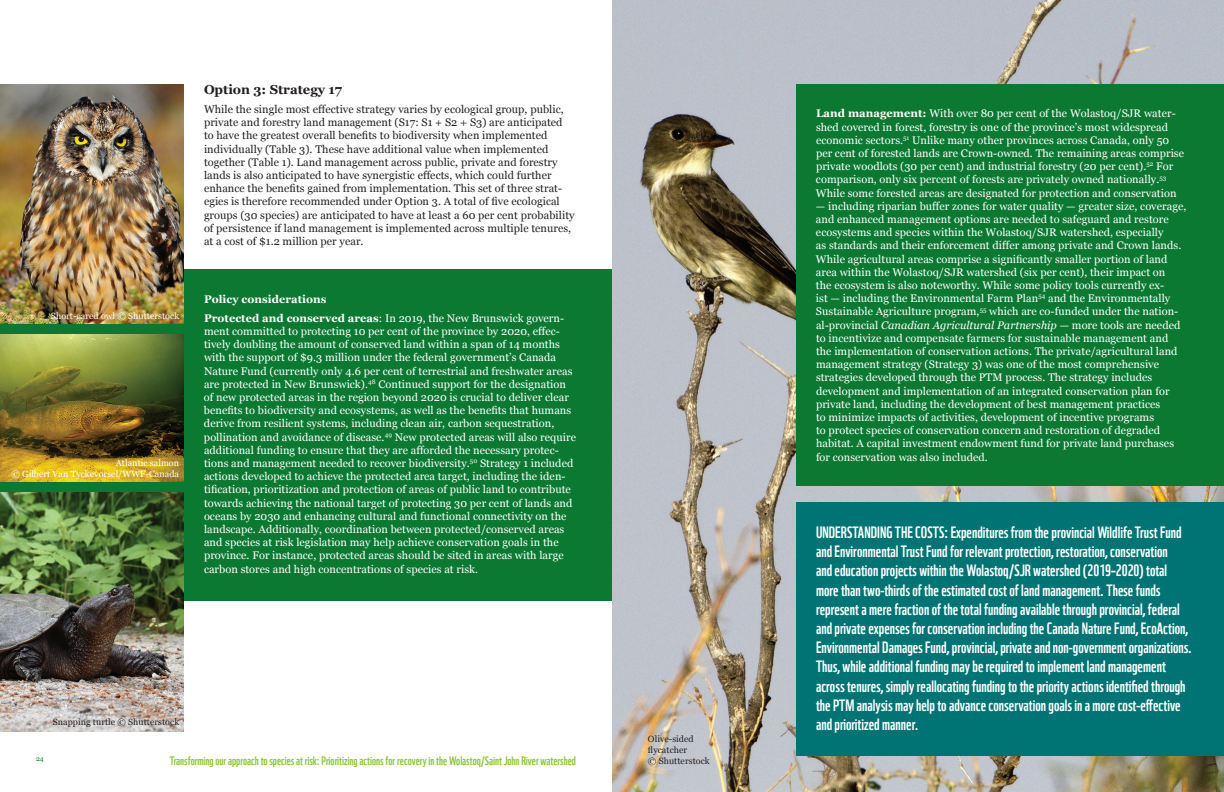
<style>
.page{position:relative;width:1224px;height:792px;background:#fff}
.page>*{position:absolute;margin:0;border:0;box-sizing:border-box;transform-origin:0 0}
.t1{font:16px/19.2px "WWF";color:#fff}
.t2{font:700 13px "Georgia";color:#231f20}
.t3{font:12px "WWF";color:#8bc63e}
.t4{font:11px/13.2px "Georgia";letter-spacing:.005em;color:#fff}
.t5{font:11px/13.2px "Georgia";letter-spacing:.005em;color:#231f20}
.t6{font:700 11px/19.2px "Georgia";letter-spacing:.005em;color:#fff}
.t7{font:9px/10.8px "Georgia";letter-spacing:.005em;color:#fff;text-align:right}
.t8{font:9px/10.8px "Georgia";letter-spacing:.005em;color:#231f20}
.t9{font:7px "Georgia";color:#0b7931}
.s1{font-weight:400}
.s2{font-weight:700}
.s3{font-style:italic}
</style>
<div class="page">
<img style="left:612px;top:0;width:612px;height:792px">
<div style="left:0;top:270px;width:612px;height:331px;background:#0b7931"></div>
<div style="left:796px;top:84px;width:428px;height:402px;background:#0b7931"></div>
<img style="left:0;top:84px;width:184px;height:240px">
<img style="left:0;top:334px;width:184px;height:147px">
<img style="left:0;top:492px;width:184px;height:240px">
<div style="left:796px;top:502px;width:428px;height:254px;background:#007475"></div>
<p class="t7" style="left:51px;top:310px;width:130px">Short-eared owl © Shutterstock</p>
<p class="t7" style="left:11px;top:457px;width:169px">Atlantic salmon<br>© Gilbert Van Tyckevorsel/WWF-Canada</p>
<p class="t2" style="left:204px;top:80px;width:140px">Option 3: Strategy 17</p>
<p class="t5" style="left:204px;top:102px;width:372px">While the single most effective strategy varies by ecological group, public, private and forestry land management (S17: S1 + S2 + S3) are anticipated to have the greatest overall benefits to biodiversity when implemented individually (Table 3). These have additional value when implemented together (Table 1). Land management across public, private and forestry lands is also anticipated to have synergistic effects, which could further enhance the benefits gained from implementation. This set of three strat&shy;egies is therefore recommended under Option 3. A total of five ecological groups (30 species) are anticipated to have at least a 60 per cent probability of persistence if land management is implemented across multiple tenures, at a cost of $1.2 million per year.</p>
<p class="t6" style="left:204px;top:289px;width:362px">Policy considerations<br>Protected and conserved areas<span class="s1">: In 2019, the New Brunswick govern-</span></p>
<p class="t4" style="left:204px;top:324px;width:373px">ment committed to protecting 10 per cent of the province by 2020, effec&shy;tively doubling the amount of conserved land within a span of 14 months with the support of $9.3 million under the federal government’s Canada Nature Fund (currently only 4.6 per cent of terrestrial and freshwater areas are protected in New Brunswick).<sup>48</sup> Continued support for the designation of new protected areas in the region beyond 2020 is crucial to deliver clear benefits to biodiversity and ecosystems, as well as the benefits that humans derive from resilient systems, including clean air, carbon sequestration, pollination and avoidance of disease.<sup>49</sup> New protected areas will also require additional funding to ensure that they are afforded the necessary protec&shy;tions and management needed to recover biodiversity.<sup>50</sup> Strategy 1 included actions developed to achieve the protected area target, including the iden&shy;tification, prioritization and protection of areas of public land to contribute towards achieving the national target of protecting 30 per cent of lands and oceans by 2030 and enhancing cultural and functional connectivity on the landscape. Additionally, coordination between protected/conserved areas and species at risk legislation may help achieve conservation goals in the province. For instance, protected areas should be sited in areas with large carbon stores and high concentrations of species at risk.</p>
<p class="t8" style="left:53px;top:716px;width:128px">Snapping turtle © Shutterstock</p>
<p class="t9" style="left:36px;top:754px;width:9px">24</p>
<p class="t3" style="left:170px;top:751px;width:408px">Transforming our approach to species at risk: Prioritizing actions for recovery in the Wolastoq/Saint John River watershed</p>
<p class="t8" style="left:648px;top:733px;width:63px">Olive-sided flycatcher<br>© Shutterstock</p>
<p class="t4" style="left:816px;top:106px;width:370px"><span class="s2">Land management:</span> With over 80 per cent of the Wolastoq/SJR water&shy;shed covered in forest, forestry is one of the province’s most widespread economic sectors.<sup>51</sup> Unlike many other provinces across Canada, only 50 per cent of forested lands are Crown-owned. The remaining areas comprise private woodlots (30 per cent) and industrial forestry (20 per cent).<sup>52</sup> For comparison, only six percent of forests are privately owned nationally.<sup>53<br></sup>While some forested areas are designated for protection and conservation</p>
<p class="t4" style="left:816px;top:199px;width:372px">— including riparian buffer zones for water quality — greater size, coverage, and enhanced management options are needed to safeguard and restore ecosystems and species within the Wolastoq/SJR watershed, especially<br>as standards and their enforcement differ among private and Crown lands.<br>While agricultural areas comprise a significantly smaller portion of land area within the Wolastoq/SJR watershed (six per cent), their impact on<br>the ecosystem is also noteworthy. While some policy tools currently ex-<br>ist — including the Environmental Farm Plan<sup>54</sup> and the Environmentally Sustainable Agriculture program,<sup>55</sup> which are co-funded under the nation&shy;al-provincial <span class="s3">Canadian Agricultural Partnership</span> — more tools are needed to incentivize and compensate farmers for sustainable management and the implementation of conservation actions. The private/agricultural land management strategy (Strategy 3) was one of the most comprehensive strategies developed through the PTM process. The strategy includes development and implementation of an integrated conservation plan for private land, including the development of best management practices<br>to minimize impacts of activities, development of incentive programs<br>to protect species of conservation concern and restoration of degraded habitat. A capital investment endowment fund for private land purchases for conservation was also included.</p>
<p class="t1" style="left:816px;top:521px;width:378px">UNDERSTANDING THE COSTS: Expenditures from the provincial Wildlife Trust Fund and Environmental Trust Fund for relevant protection, restoration, conservation<br>and education projects within the Wolastoq/SJR watershed (2019–2020) total more than two-thirds of the estimated cost of land management. These funds represent a mere fraction of the total funding available through provincial, federal and private expenses for conservation including the Canada Nature Fund, EcoAction, Environmental Damages Fund, provincial, private and non-government organizations.<br>Thus, while additional funding may be required to implement land management across tenures, simply reallocating funding to the priority actions identified through the PTM analysis may help to advance conservation goals in a more cost-effective and prioritized manner.</p>
</div>
